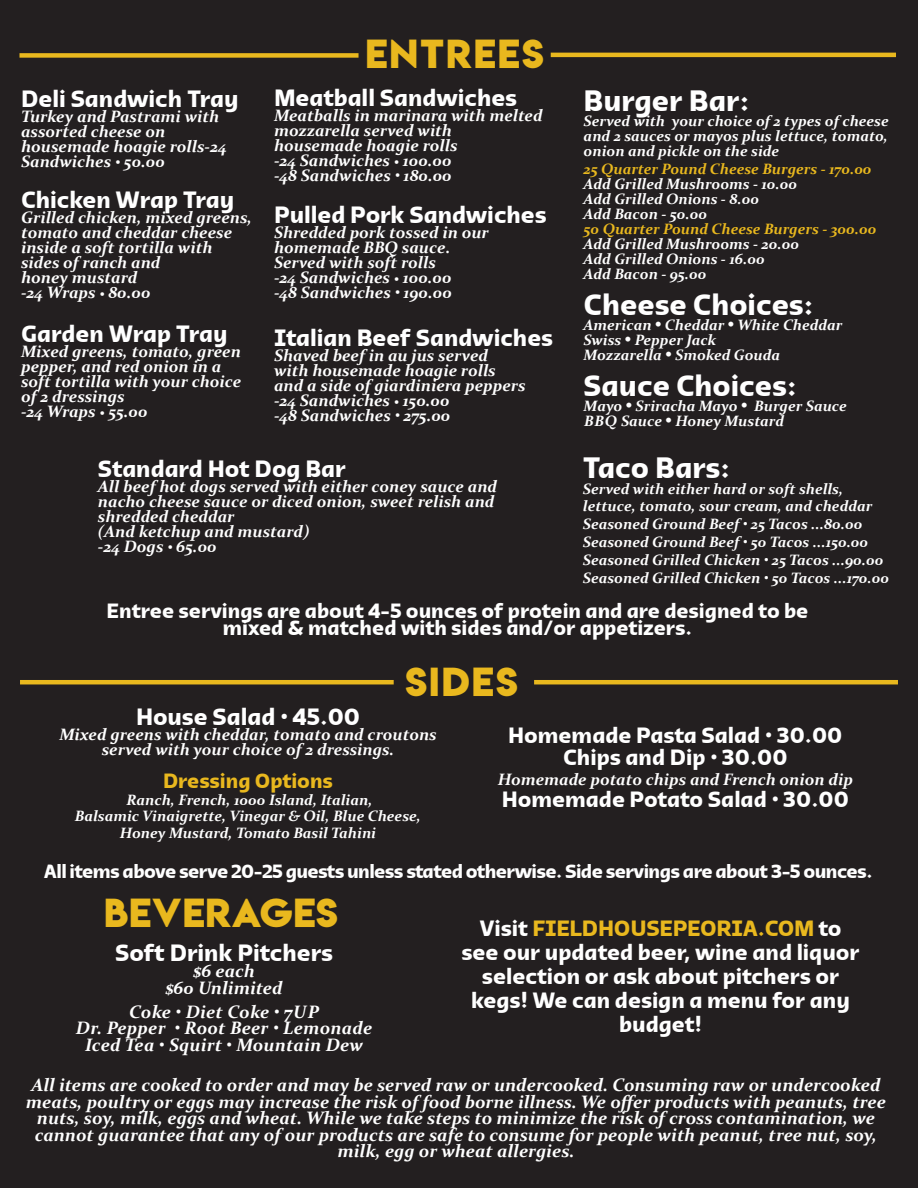
<style>
.page{position:relative;width:918px;height:1188px;background:#fff}
.page>*{position:absolute;margin:0;border:0;box-sizing:border-box;transform-origin:0 0}
.t1{font:36px "Lemon Milkbold";letter-spacing:.06em;color:#e9b81e}
.t2{font:36px "Lemon Milkbold";letter-spacing:.02em;color:#e9b81e}
.Description{font:700 30px "Qatar 2022 Arabic";color:#fff}
.Description-2{font:700 24px "Qatar 2022 Arabic";color:#fff}
.Description-3{font:700 22.5px/24px "Qatar 2022 Arabic";color:#fff;text-align:center}
.t3{font:700 21px "Qatar 2022 Arabic";color:#fff}
.Description-4{font:700 21px "Qatar 2022 Arabic";letter-spacing:-.005em;color:#e9b81e}
.t4{font:700 19.5px "Qatar 2022 Arabic";letter-spacing:-.03em;color:#fff}
.Description-5{font:italic 700 18px/16.5px "Constantia";color:#fff;text-align:center}
.Description-6{font:italic 700 16.5px/15px "Constantia";color:#fff}
.Description-7{font:italic 700 15px "Constantia";color:#fff}
.Description-8{font:italic 700 15px "Constantia";color:#e9b81e}
.s1{font-family:"Lemon Milk";font-weight:400;font-style:normal}
.s2{font-family:"Constantia";font-style:italic}
.s3{color:#e9b81e}
</style>
<div class="page">
<div style="left:1px;top:1px;width:916px;height:1186px;background:#231f20"></div>
<div style="left:19px;top:53px;width:340px;height:5px;background:#e9b81e"></div>
<hr style="left:551px;top:53px;width:345px;height:4px;background:#e9b81e">
<hr style="left:534px;top:680px;width:364px;height:4px;background:#e9b81e">
<hr style="left:20px;top:680px;width:374px;height:4px;background:#e9b81e">
<p class="Description-2" style="left:21px;top:84px;width:219px">Deli Sandwich Tray</p>
<p class="Description-6" style="left:21px;top:108px;width:200px">Turkey and Pastrami with</p>
<p class="Description-6" style="left:21px;top:123px;width:146px">assorted cheese on</p>
<p class="Description-6" style="left:21px;top:138px;width:207px">housemade hoagie rolls-24<br>Sandwiches • 50.00</p>
<p class="Description-2" style="left:21px;top:186px;width:215px">Chicken Wrap Tray</p>
<p class="Description-6" style="left:21px;top:209px;width:233px">Grilled chicken, mixed greens, tomato and cheddar cheese inside a soft tortilla with sides of ranch and</p>
<p class="Description-6" style="left:21px;top:269px;width:118px">honey mustard</p>
<p class="Description-6" style="left:21px;top:284px;width:131px">-24 Wraps • 80.00</p>
<p class="Description-2" style="left:21px;top:320px;width:208px">Garden Wrap Tray</p>
<p class="Description-6" style="left:21px;top:343px;width:222px">Mixed greens, tomato, green pepper, and red onion in a soft tortilla with your choice of 2 dressings</p>
<p class="Description-6" style="left:21px;top:403px;width:128px">-24 Wraps • 55.00</p>
<p class="t1" style="left:365px;top:28px;width:180px">ENTREES</p>
<p class="Description-2" style="left:274px;top:84px;width:245px">Meatball Sandwiches</p>
<p class="Description-6" style="left:274px;top:108px;width:270px">Meatballs in marinara with melted mozzarella served with</p>
<p class="Description-6" style="left:274px;top:138px;width:185px">housemade hoagie rolls</p>
<p class="Description-6" style="left:274px;top:153px;width:179px">-24 Sandwiches • 100.00</p>
<p class="Description-6" style="left:274px;top:168px;width:179px">-48 Sandwiches • 180.00</p>
<p class="Description-2" style="left:274px;top:201px;width:274px">Pulled Pork Sandwiches</p>
<p class="Description-6" style="left:274px;top:224px;width:216px">Shredded pork tossed in our</p>
<p class="Description-6" style="left:274px;top:239px;width:178px">homemade BBQ sauce.</p>
<p class="Description-6" style="left:274px;top:254px;width:163px">Served with soft rolls</p>
<p class="Description-6" style="left:274px;top:269px;width:179px">-24 Sandwiches • 100.00</p>
<p class="Description-6" style="left:274px;top:284px;width:179px">-48 Sandwiches • 190.00</p>
<p class="Description-2" style="left:274px;top:324px;width:281px">Italian Beef Sandwiches</p>
<p class="Description-6" style="left:274px;top:347px;width:216px">Shaved beef in au jus served</p>
<p class="Description-6" style="left:274px;top:362px;width:223px">with housemade hoagie rolls</p>
<p class="Description-6" style="left:274px;top:377px;width:253px">and a side of giardiniera peppers</p>
<p class="Description-6" style="left:274px;top:392px;width:177px">-24 Sandwiches • 150.00</p>
<p class="Description-6" style="left:274px;top:407px;width:178px">-48 Sandwiches • 275.00</p>
<p class="Description" style="left:584px;top:83px;width:167px">Burger Bar:</p>
<p class="Description-7" style="left:584px;top:111px;width:307px">Served with your choice of 2 types of cheese</p>
<p class="Description-7" style="left:584px;top:126px;width:306px">and 2 sauces or mayos plus lettuce, tomato,</p>
<p class="Description-7" style="left:584px;top:141px;width:197px">onion and pickle on the side</p>
<p class="Description-8" style="left:584px;top:159px;width:290px">25 Quarter Pound Cheese Burgers - 170.00</p>
<p class="Description-7" style="left:584px;top:174px;width:215px">Add Grilled Mushrooms - 10.00</p>
<p class="Description-7" style="left:584px;top:189px;width:177px">Add Grilled Onions - 8.00</p>
<p class="Description-7" style="left:584px;top:204px;width:125px">Add Bacon - 50.00</p>
<p class="Description-8" style="left:584px;top:219px;width:294px">50 Quarter Pound Cheese Burgers - 300.00</p>
<p class="Description-7" style="left:584px;top:234px;width:217px">Add Grilled Mushrooms - 20.00</p>
<p class="Description-7" style="left:584px;top:249px;width:183px">Add Grilled Onions - 16.00</p>
<p class="Description-7" style="left:584px;top:264px;width:124px">Add Bacon - 95.00</p>
<p class="Description" style="left:584px;top:287px;width:231px">Cheese Choices:</p>
<p class="Description-7" style="left:584px;top:315px;width:260px">American <span class="s1">]</span> Cheddar <span class="s1">]</span> White Cheddar</p>
<p class="Description-7" style="left:584px;top:330px;width:134px">Swiss <span class="s1">]</span> Pepper Jack</p>
<p class="Description-7" style="left:584px;top:345px;width:198px">Mozzarella <span class="s1">]</span> Smoked Gouda</p>
<p class="Description" style="left:584px;top:368px;width:214px">Sauce Choices:</p>
<p class="Description-7" style="left:584px;top:396px;width:265px">Mayo <span class="s1">]</span> Sriracha Mayo <span class="s1">]</span> Burger Sauce</p>
<p class="Description-7" style="left:584px;top:411px;width:201px">BBQ Sauce <span class="s1">]</span> Honey Mustard</p>
<p class="Description" style="left:583px;top:450px;width:149px">Taco Bars:</p>
<p class="Description-7" style="left:583px;top:479px;width:262px">Served with either hard or soft shells,</p>
<p class="Description-7" style="left:583px;top:495px;width:291px">lettuce, tomato, sour cream, and cheddar</p>
<p class="Description-7" style="left:583px;top:513px;width:281px">Seasoned Ground Beef • 25 Tacos ...80.00</p>
<p class="Description-7" style="left:583px;top:531px;width:287px">Seasoned Ground Beef • 50 Tacos ...150.00</p>
<p class="Description-7" style="left:583px;top:549px;width:302px">Seasoned Grilled Chicken • 25 Tacos ...90.00</p>
<p class="Description-7" style="left:583px;top:567px;width:308px">Seasoned Grilled Chicken • 50 Tacos ...170.00</p>
<p class="t3" style="left:107px;top:599px;width:703px">Entree servings are about 4-5 ounces of protein and are designed to be</p>
<p class="t3" style="left:223px;top:615px;width:471px">mixed &amp; matched with sides and/or appetizers.</p>
<p class="t1" style="left:405px;top:656px;width:114px">SIDES</p>
<p class="Description-2" style="left:136px;top:703px;width:226px">House Salad <span class="s2">•</span> 45.00</p>
<p class="Description-6" style="left:59px;top:726px;width:379px">Mixed greens with cheddar, tomato and croutons</p>
<p class="Description-6" style="left:102px;top:741px;width:294px">served with your choice of 2 dressings.</p>
<p class="Description-4" style="left:163px;top:769px;width:172px">Dressing Options</p>
<p class="Description-7" style="left:127px;top:789px;width:248px">Ranch, French, 1000 Island, Italian,</p>
<p class="Description-7" style="left:75px;top:806px;width:348px">Balsamic Vinaigrette, Vinegar &amp; Oil, Blue Cheese,</p>
<p class="Description-7" style="left:120px;top:822px;width:258px">Honey Mustard, Tomato Basil Tahini</p>
<p class="Description-2" style="left:98px;top:454px;width:250px">Standard Hot Dog Bar</p>
<p class="Description-6" style="left:98px;top:478px;width:401px">All beef hot dogs served with either coney sauce and nacho cheese sauce or diced onion, sweet relish and shredded cheddar</p>
<p class="Description-6" style="left:98px;top:523px;width:213px">(And ketchup and mustard)</p>
<p class="Description-6" style="left:98px;top:538px;width:120px">-24 Dogs • 65.00</p>
<p class="Description-3" style="left:508px;top:723px;width:336px">Homemade Pasta Salad <span class="s2">•</span> 30.00</p>
<p class="Description-3" style="left:563px;top:746px;width:226px">Chips and Dip <span class="s2">•</span> 30.00</p>
<p class="Description-6" style="left:498px;top:771px;width:357px">Homemade potato chips and French onion dip</p>
<p class="Description-3" style="left:502px;top:788px;width:349px">Homemade Potato Salad <span class="s2">•</span> 30.00</p>
<p class="t4" style="left:44px;top:860px;width:830px">All items above serve 20-25 guests unless stated otherwise. Side servings are about 3-5 ounces.</p>
<p class="t2" style="left:104px;top:887px;width:235px">BEVERAGES</p>
<p class="Description-2" style="left:115px;top:938px;width:219px">Soft Drink Pitchers</p>
<p class="Description-5" style="left:194px;top:962px;width:63px">$6 each</p>
<p class="Description-5" style="left:166px;top:978px;width:118px">$60 Unlimited</p>
<p class="Description-5" style="left:129px;top:1002px;width:191px">Coke • Diet Coke • 7UP</p>
<p class="Description-5" style="left:76px;top:1019px;width:298px">Dr. Pepper • Root Beer • Lemonade</p>
<p class="Description-5" style="left:85px;top:1035px;width:280px">Iced Tea • Squirt • Mountain Dew</p>
<p class="Description-3" style="left:461px;top:916px;width:400px">Visit <span class="s3">FIELDHOUSEPEORIA.COM</span> to see our updated beer, wine and liquor selection or ask about pitchers or kegs! We can design a menu for any budget!</p>
<p class="Description-5" style="left:26px;top:1076px;width:862px">All items are cooked to order and may be served raw or undercooked. Consuming raw or undercooked meats, poultry or eggs may increase the risk of food borne illness. We offer products with peanuts, tree nuts, soy, milk, eggs and wheat. While we take steps to minimize the risk of cross contamination, we cannot guarantee that any of our products are safe to consume for people with peanut, tree nut, soy, milk, egg or wheat allergies.</p>
</div>
